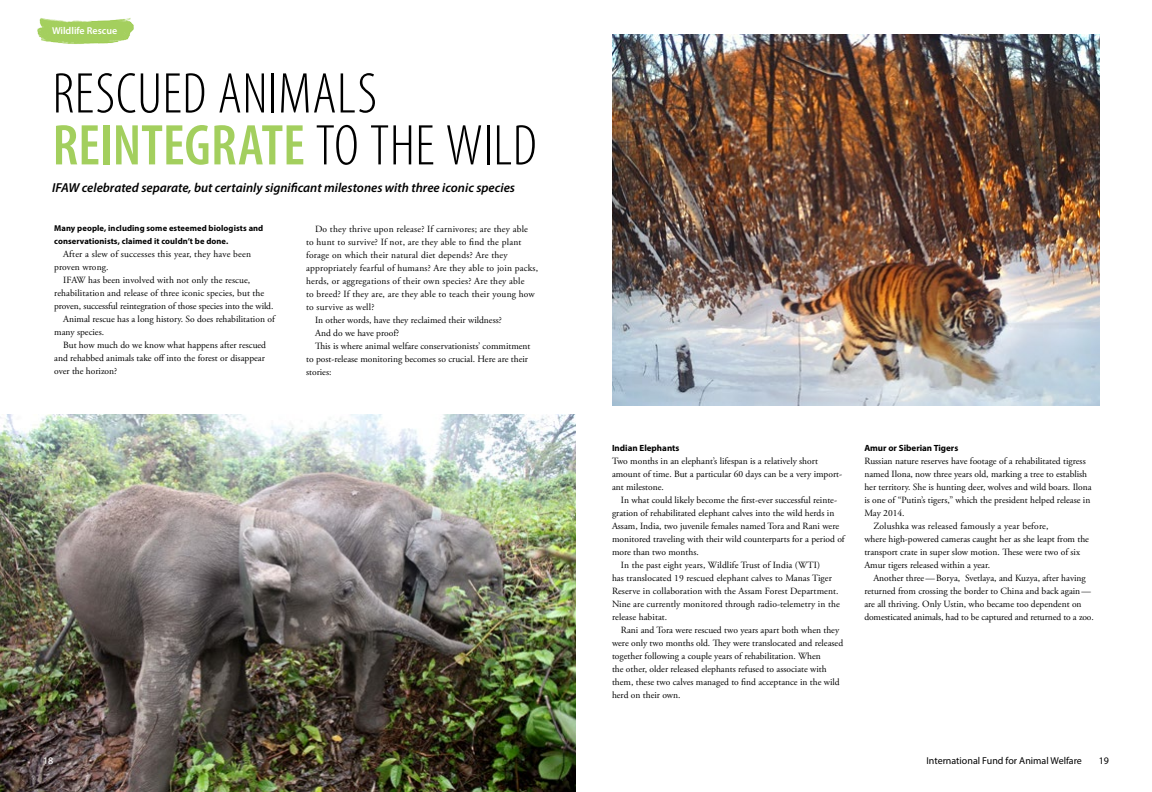
<style>
.page{position:relative;width:1152px;height:792px;background:#fff}
.page>*{position:absolute;margin:0;border:0;box-sizing:border-box;transform-origin:0 0}
.t1{font:300 condensed 57.9px/51.9px "Myriad Pro";letter-spacing:.01em;color:#000}
.t2{font:italic 600 13px "Myriad Pro";color:#000}
.t3{font:10px "Myriad Pro";color:#000}
.t4{font:600 10px "Myriad Pro";color:#fff}
.t5{font:10px "Myriad Pro";color:#fff}
.t6{font:9.5px/13px "Adobe Garamond Pro";color:#000}
.t7{font:9.5px/13px "Adobe Garamond Pro";letter-spacing:.02em;color:#000}
.t8{font:700 9px "Myriad Pro";color:#000}
.t9{font:700 8.5px/13px "Myriad Pro";letter-spacing:.01em;color:#000}
.s1{font-weight:600;color:#a3cf5e}
</style>
<div class="page">
<img style="left:37px;top:18px;width:97px;height:26px">
<img style="left:0;top:414px;width:576px;height:378px">
<img style="left:612px;top:35px;width:487px;height:370px">
<p class="t4" style="left:52px;top:24px;width:67px">Wildlife Rescue</p>
<h1 class="t1" style="left:53px;top:67px;width:486px">RESCUED ANIMALS<br><span class="s1">REINTEGRATE</span> TO THE WILD</h1>
<h2 class="t2" style="left:52px;top:180px;width:464px">IFAW celebrated separate, but certainly significant milestones with three iconic species</h2>
<p class="t9" style="left:54px;top:222px;width:211px">Many people, including some esteemed biologists and conservationists, claimed it couldn’t be done.</p>
<p class="t7" style="left:54px;top:248px;width:198px;text-indent:9px">After a slew of successes this year, they have been proven wrong.</p>
<p class="t6" style="left:63px;top:274px;width:189px">IFAW has been involved with not only the rescue,</p>
<p class="t6" style="left:54px;top:287px;width:212px">rehabilitation and release of three iconic species, but the</p>
<p class="t6" style="left:54px;top:300px;width:221px">proven, successful reintegration of those species into the wild.</p>
<p class="t6" style="left:63px;top:313px;width:213px">Animal rescue has a long history. So does rehabilitation of</p>
<p class="t6" style="left:54px;top:326px;width:51px">many species.</p>
<p class="t6" style="left:63px;top:339px;width:204px">But how much do we know what happens after rescued</p>
<p class="t6" style="left:54px;top:352px;width:212px">and rehabbed animals take off into the forest or disappear</p>
<p class="t6" style="left:54px;top:365px;width:65px">over the horizon?</p>
<p class="t7" style="left:315px;top:223px;width:214px">Do they thrive upon release? If carnivores; are they able</p>
<p class="t7" style="left:306px;top:236px;width:217px">to hunt to survive? If not, are they able to find the plant</p>
<p class="t7" style="left:306px;top:249px;width:203px">forage on which their natural diet depends? Are they</p>
<p class="t7" style="left:306px;top:262px;width:234px">appropriately fearful of humans? Are they able to join packs,</p>
<p class="t7" style="left:306px;top:275px;width:220px">herds, or aggregations of their own species? Are they able</p>
<p class="t7" style="left:306px;top:288px;width:230px">to breed? If they are, are they able to teach their young how</p>
<p class="t7" style="left:306px;top:301px;width:70px">to survive as well?</p>
<p class="t6" style="left:315px;top:314px;width:188px">In other words, have they reclaimed their wildness?</p>
<p class="t6" style="left:315px;top:327px;width:86px">And do we have proof?</p>
<p class="t6" style="left:315px;top:340px;width:217px">This is where animal welfare conservationists’ commitment</p>
<p class="t6" style="left:306px;top:353px;width:223px">to post-release monitoring becomes so crucial. Here are their</p>
<p class="t6" style="left:306px;top:366px;width:27px">stories:</p>
<p class="t5" style="left:43px;top:754px;width:12px">18</p>
<p class="t8" style="left:612px;top:442px;width:69px">Indian Elephants</p>
<p class="t6" style="left:612px;top:455px;width:232px">Two months in an elephant’s lifespan is a relatively short amount of time. But a particular 60 days can be a very import&shy;ant milestone.</p>
<p class="t6" style="left:621px;top:494px;width:218px">In what could likely become the first-ever successful reinte-</p>
<p class="t6" style="left:612px;top:507px;width:224px">gration of rehabilitated elephant calves into the wild herds in</p>
<p class="t6" style="left:612px;top:520px;width:229px">Assam, India, two juvenile females named Tora and Rani were</p>
<p class="t6" style="left:612px;top:533px;width:234px">monitored traveling with their wild counterparts for a period of</p>
<p class="t6" style="left:612px;top:546px;width:88px">more than two months.</p>
<p class="t6" style="left:621px;top:559px;width:201px">In the past eight years, Wildlife Trust of India (WTI)</p>
<p class="t6" style="left:612px;top:572px;width:222px">has translocated 19 rescued elephant calves to Manas Tiger</p>
<p class="t6" style="left:612px;top:585px;width:228px">Reserve in collaboration with the Assam Forest Department.</p>
<p class="t6" style="left:612px;top:598px;width:229px">Nine are currently monitored through radio-telemetry in the</p>
<p class="t6" style="left:612px;top:611px;width:57px">release habitat.</p>
<p class="t6" style="left:621px;top:624px;width:220px">Rani and Tora were rescued two years apart both when they</p>
<p class="t6" style="left:612px;top:637px;width:233px">were only two months old. They were translocated and released</p>
<p class="t6" style="left:612px;top:650px;width:210px">together following a couple years of rehabilitation. When</p>
<p class="t6" style="left:612px;top:663px;width:216px">the other, older released elephants refused to associate with</p>
<p class="t6" style="left:612px;top:676px;width:229px">them, these two calves managed to find acceptance in the wild</p>
<p class="t6" style="left:612px;top:689px;width:70px">herd on their own.</p>
<p class="t8" style="left:864px;top:442px;width:95px">Amur or Siberian Tigers</p>
<p class="t6" style="left:864px;top:455px;width:223px">Russian nature reserves have footage of a rehabilitated tigress</p>
<p class="t6" style="left:864px;top:468px;width:224px">named Ilona, now three years old, marking a tree to establish</p>
<p class="t6" style="left:864px;top:481px;width:229px">her territory. She is hunting deer, wolves and wild boars. Ilona</p>
<p class="t6" style="left:864px;top:494px;width:228px">is one of “Putin’s tigers,” which the president helped release in</p>
<p class="t6" style="left:864px;top:507px;width:42px">May 2014.</p>
<p class="t7" style="left:873px;top:520px;width:177px">Zolushka was released famously a year before,</p>
<p class="t6" style="left:864px;top:533px;width:226px">where high-powered cameras caught her as she leapt from the</p>
<p class="t6" style="left:864px;top:546px;width:217px">transport crate in super slow motion. These were two of six</p>
<p class="t6" style="left:864px;top:559px;width:127px">Amur tigers released within a year.</p>
<p class="t6" style="left:873px;top:572px;width:214px">Another three—Borya, Svetlaya, and Kuzya, after having</p>
<p class="t6" style="left:864px;top:585px;width:228px">returned from crossing the border to China and back again—</p>
<p class="t6" style="left:864px;top:598px;width:219px">are all thriving. Only Ustin, who became too dependent on</p>
<p class="t6" style="left:864px;top:611px;width:231px">domesticated animals, had to be captured and returned to a zoo.</p>
<p class="t3" style="left:926px;top:754px;width:157px">International Fund for Animal Welfare</p>
<p class="t3" style="left:1099px;top:754px;width:12px">19</p>
</div>
